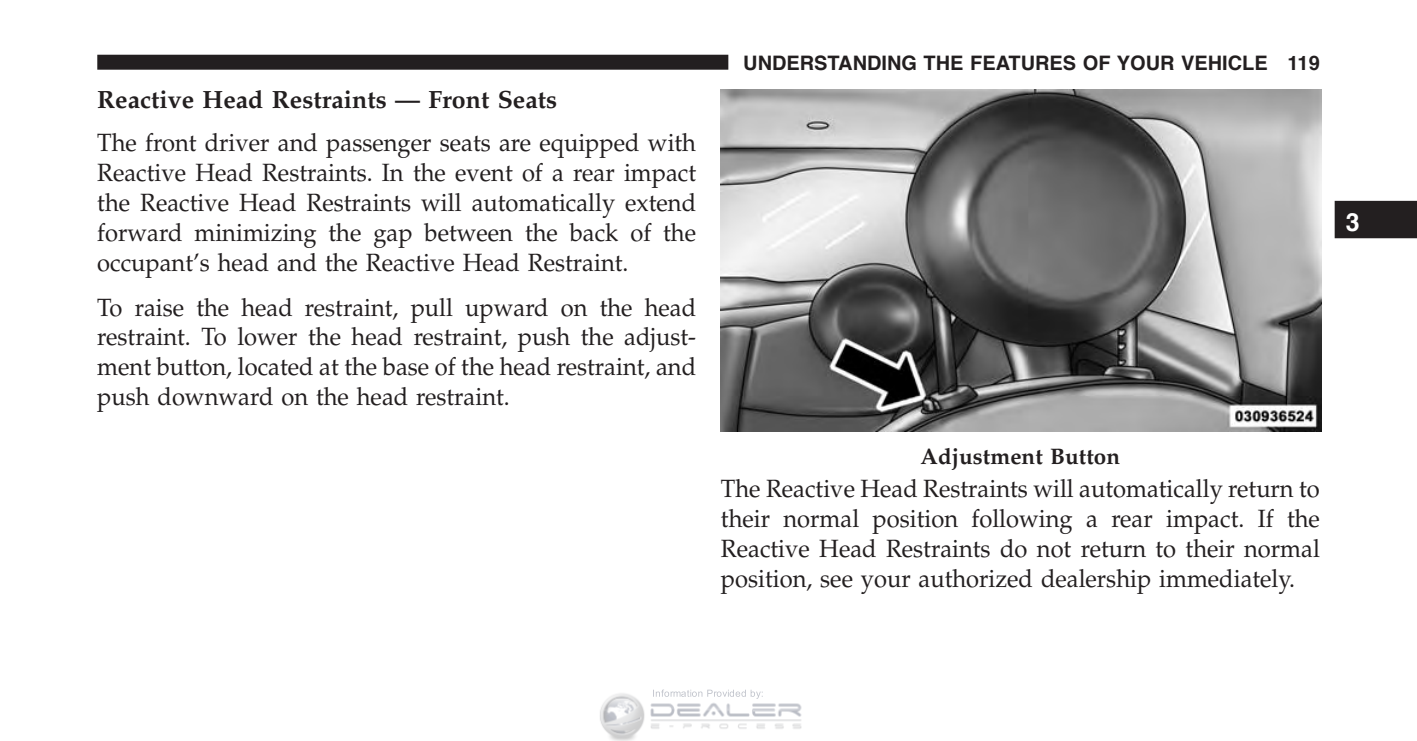
<style>
.page{position:relative;width:1417px;height:741px;background:#fff}
.page>*{position:absolute;margin:0;border:0;box-sizing:border-box;transform-origin:0 0}
.t1{font:25px/30px "Palatino";color:#231f20;text-align:justify;scale:.95 1}
.t2{font:700 25px "Palatino";color:#231f20}
.t3{font:700 25px "Helvetica";color:#fff}
.t4{font:700 22.5px "Palatino";color:#231f20}
.t5{font:700 20px "Helvetica";color:#231f20}
</style>
<div class="page">
<div style="left:1335px;top:201px;width:82px;height:37px;background:#231f20"></div>
<img style="left:721px;top:89px;width:600px;height:343px">
<div style="left:97px;top:55px;width:631px;height:15px;background:#231f20"></div>
<img style="left:600px;top:689px;width:202px;height:52px">
<p class="t2" style="left:97px;top:85px;width:461px">Reactive Head Restraints — Front Seats</p>
<p class="t1" style="left:97px;top:128px;width:632px">The front driver and passenger seats are equipped with Reactive Head Restraints. In the event of a rear impact the Reactive Head Restraints will automatically extend forward minimizing the gap between the back of the occupant’s head and the Reactive Head Restraint.</p>
<p class="t1" style="left:97px;top:292px;width:632px">To raise the head restraint, pull upward on the head restraint. To lower the head restraint, push the adjust&shy;ment button, located at the base of the head restraint, and push downward on the head restraint.</p>
<p class="t5" style="left:743px;top:54px;width:578px">UNDERSTANDING THE FEATURES OF YOUR VEHICLE 119</p>
<p class="t4" style="left:921px;top:443px;width:201px">Adjustment Button</p>
<p class="t1" style="left:721px;top:474px;width:632px">The Reactive Head Restraints will automatically return to their normal position following a rear impact. If the Reactive Head Restraints do not return to their normal position, see your authorized dealership immediately.</p>
<p class="t3" style="left:1346px;top:211px;width:15px">3</p>
</div>
